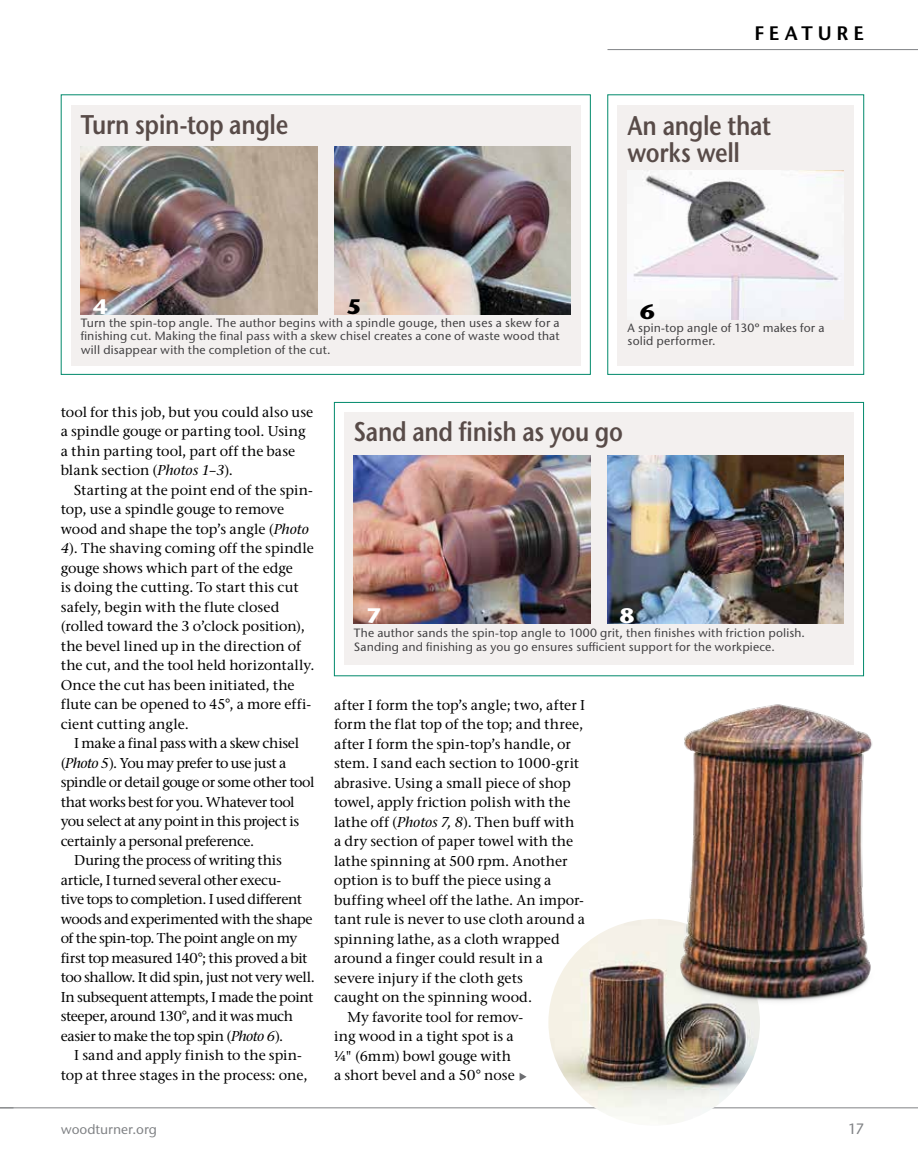
<style>
.page{position:relative;width:918px;height:1175px;background:#fff}
.page>*{position:absolute;margin:0;border:0;box-sizing:border-box;transform-origin:0 0}
.t1{font:600 27px/27px "Stone Sans ITC Pro";letter-spacing:-.015em;color:#584b48;scale:.85 1}
.t2{font:700 21px "Stone Sans ITC Pro";color:#fff;scale:1.1 1}
.t3{font:700 21px "Stone Sans ITC Pro";color:#000;scale:1.1 1}
.t4{font:600 19.5px "Stone Sans ITC Pro";letter-spacing:.255em;color:#000}
.t5{font:500 15px "Stone Sans ITC Pro";color:#808285}
.t6{font:500 14.25px/19.5px "Stone Serif ITC Pro";letter-spacing:-.01em;color:#000}
.t7{font:500 14.25px "Stone Serif ITC Pro";letter-spacing:-.035em;color:#000}
.t8{font:500 14.25px "Stone Serif ITC Pro";letter-spacing:-.03em;color:#000}
.t9{font:500 14.25px "Stone Serif ITC Pro";letter-spacing:.01em;color:#000}
.t10{font:500 13.5px "Stone Sans ITC Pro";color:#808285}
.t11{font:500 12px/13.5px "Stone Sans ITC Pro";letter-spacing:.015em;color:#414042}
.s1{font-style:italic}
</style>
<div class="page">
<hr style="left:0;top:1107px;width:918px;height:1px;background:#808285">
<hr style="left:608px;top:49px;width:310px;height:1px;background:#808285">
<svg style="left:0;top:1107px;width:14px;height:1px"></svg>
<svg style="left:520px;top:1073px;width:7px;height:7px"></svg>
<div style="left:334px;top:402px;width:530px;height:274px;border:1px solid #00896b"></div>
<div style="left:71px;top:105px;width:509px;height:260px;background:#f3f0ef"></div>
<div style="left:344px;top:412px;width:509px;height:253px;background:#f3f0ef"></div>
<img style="left:334px;top:147px;width:236px;height:167px">
<img style="left:607px;top:456px;width:237px;height:167px">
<img style="left:81px;top:147px;width:236px;height:167px">
<img style="left:354px;top:456px;width:236px;height:167px">
<div style="left:618px;top:105px;width:236px;height:260px;background:#f3f0ef"></div>
<img style="left:628px;top:170px;width:216px;height:149px">
<img style="left:548px;top:919px;width:212px;height:205px">
<img style="left:669px;top:704px;width:203px;height:308px">
<h3 class="t4" style="left:754px;top:21px;width:111px">FEATURE</h3>
<h1 class="t1" style="left:81px;top:111px;width:246px">Turn spin-top angle</h1>
<h1 class="t1" style="left:628px;top:112px;width:170px">An angle that works well</h1>
<h2 class="t2" style="left:93px;top:293px;width:16px">4</h2>
<h2 class="t3" style="left:346px;top:293px;width:16px">5</h2>
<p class="t11" style="left:81px;top:316px;width:480px;text-align:justify">Turn the spin-top angle. The author begins with a spindle gouge, then uses a skew for a finishing cut. Making the final pass with a skew chisel creates a cone of waste wood that will disappear with the completion of the cut.</p>
<h2 class="t3" style="left:640px;top:298px;width:16px">6</h2>
<p class="t11" style="left:628px;top:321px;width:198px">A spin-top angle of 130º makes for a solid performer.</p>
<p class="t6" style="left:61px;top:402px;width:254px">tool for this job, but you could also use a spindle gouge or parting tool. Using a thin parting tool, part off the base blank section (<span class="s1">Photos 1–3</span>).</p>
<p class="t6" style="left:61px;top:480px;width:255px;text-indent:13px">Starting at the point end of the spin&shy;top, use a spindle gouge to remove wood and shape the top’s angle (<span class="s1">Photo 4</span>). The shaving coming off the spindle gouge shows which part of the edge<br>is doing the cutting. To start this cut safely, begin with the flute closed (rolled toward the 3 o’clock position), the bevel lined up in the direction of the cut, and the tool held horizontally.<br>Once the cut has been initiated, the flute can be opened to 45°, a more effi&shy;cient cutting angle.</p>
<p class="t6" style="left:74px;top:734px;width:226px">I make a final pass with a skew chisel</p>
<p class="t7" style="left:61px;top:754px;width:227px">(<span class="s1">Photo 5</span>). You may prefer to use just a</p>
<p class="t7" style="left:61px;top:773px;width:255px">spindle or detail gouge or some other tool</p>
<p class="t7" style="left:61px;top:793px;width:235px">that works best for you. Whatever tool</p>
<p class="t6" style="left:61px;top:811px;width:240px">you select at any point in this project is</p>
<p class="t6" style="left:61px;top:831px;width:195px">certainly a personal preference.</p>
<p class="t6" style="left:74px;top:850px;width:209px">During the process of writing this</p>
<p class="t6" style="left:61px;top:870px;width:222px">article, I turned several other execu-</p>
<p class="t8" style="left:61px;top:890px;width:243px">tive tops to completion. I used different</p>
<p class="t6" style="left:61px;top:909px;width:253px">woods and experimented with the shape</p>
<p class="t7" style="left:61px;top:929px;width:238px">of the spin-top. The point angle on my</p>
<p class="t6" style="left:61px;top:948px;width:248px">first top measured 140°; this proved a bit</p>
<p class="t7" style="left:61px;top:968px;width:256px">too shallow. It did spin, just not very well.</p>
<p class="t8" style="left:61px;top:988px;width:254px">In subsequent attempts, I made the point</p>
<p class="t8" style="left:61px;top:1007px;width:234px">steeper, around 130°, and it was much</p>
<p class="t8" style="left:61px;top:1027px;width:224px">easier to make the top spin (<span class="s1">Photo 6</span>).</p>
<p class="t6" style="left:74px;top:1045px;width:229px">I sand and apply finish to the spin-</p>
<p class="t6" style="left:61px;top:1065px;width:248px">top at three stages in the process: one,</p>
<h1 class="t1" style="left:354px;top:418px;width:318px">Sand and finish as you go</h1>
<h2 class="t2" style="left:366px;top:602px;width:16px">7</h2>
<h2 class="t2" style="left:620px;top:602px;width:16px">8</h2>
<p class="t11" style="left:354px;top:626px;width:453px">The author sands the spin-top angle to 1000 grit, then finishes with friction polish.<br>Sanding and finishing as you go ensures sufficient support for the workpiece.</p>
<p class="t9" style="left:334px;top:696px;width:252px">after I form the top’s angle; two, after I</p>
<p class="t6" style="left:334px;top:714px;width:251px">form the flat top of the top; and three,</p>
<p class="t6" style="left:334px;top:734px;width:238px">after I form the spin-top’s handle, or</p>
<p class="t6" style="left:334px;top:753px;width:247px">stem. I sand each section to 1000-grit</p>
<p class="t6" style="left:334px;top:773px;width:238px">abrasive. Using a small piece of shop</p>
<p class="t6" style="left:334px;top:792px;width:238px">towel, apply friction polish with the</p>
<p class="t9" style="left:334px;top:813px;width:242px">lathe off (<span class="s1">Photos 7, 8</span>). Then buff with</p>
<p class="t6" style="left:334px;top:831px;width:241px">a dry section of paper towel with the</p>
<p class="t6" style="left:334px;top:851px;width:235px">lathe spinning at 500 rpm. Another</p>
<p class="t6" style="left:334px;top:870px;width:219px">option is to buff the piece using a</p>
<p class="t9" style="left:334px;top:891px;width:251px">buffing wheel off the lathe. An impor-</p>
<p class="t6" style="left:334px;top:909px;width:253px">tant rule is never to use cloth around a</p>
<p class="t6" style="left:334px;top:929px;width:227px">spinning lathe, as a cloth wrapped</p>
<p class="t6" style="left:334px;top:948px;width:211px">around a finger could result in a</p>
<p class="t6" style="left:334px;top:968px;width:190px">severe injury if the cloth gets</p>
<p class="t6" style="left:334px;top:987px;width:199px">caught on the spinning wood.</p>
<p class="t6" style="left:348px;top:1007px;width:177px">My favorite tool for remov-</p>
<p class="t9" style="left:334px;top:1027px;width:181px">ing wood in a tight spot is a</p>
<p class="t6" style="left:334px;top:1046px;width:179px">¼" (6mm) bowl gouge with</p>
<p class="t6" style="left:334px;top:1065px;width:182px">a short bevel and a 50° nose</p>
<p class="t10" style="left:61px;top:1120px;width:98px">woodturner.org</p>
<p class="t5" style="left:848px;top:1119px;width:17px">17</p>
</div>
